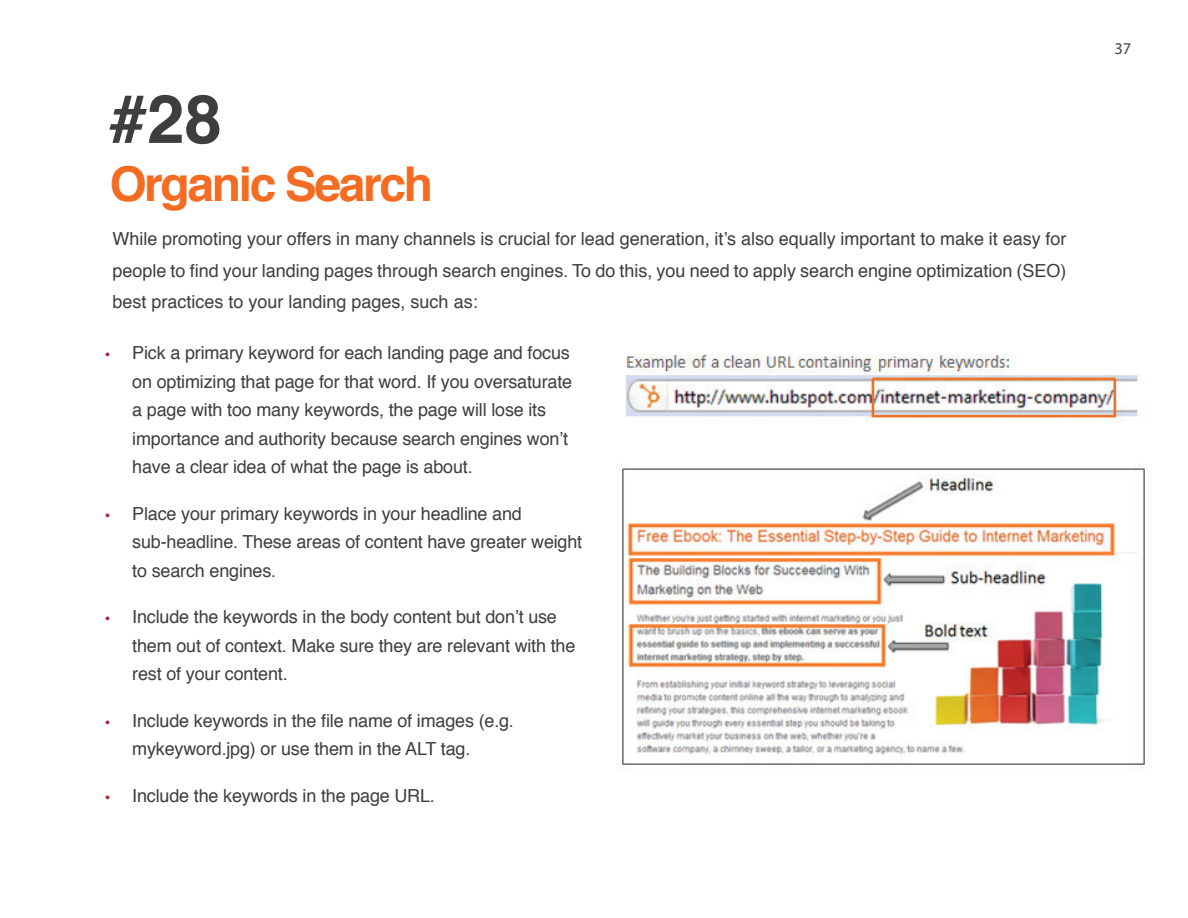
<style>
.page{position:relative;width:1188px;height:918px;background:#fff}
.page>*{position:absolute;margin:0;border:0;box-sizing:border-box;transform-origin:0 0}
.t1{font:700 67.5px "Helvetica";color:#3e3e3f}
.t2{font:700 48px "Helvetica";letter-spacing:-.05em;color:#f36c21}
.t3{font:18px/28.5px "Helvetica";letter-spacing:-.01em;color:#3e3e3f}
.t4{font:16.5px "Myriad Pro";color:#434343}
.s1{font-family:"Myriad Pro";font-size:17.7px;color:#ad2129}
</style>
<div class="page">
<img style="left:622px;top:354px;width:523px;height:411px">
<p class="t1" style="left:109px;top:65px;width:114px">#28</p>
<p class="t2" style="left:109px;top:145px;width:325px">Organic Search</p>
<p class="t3" style="left:112px;top:224px;width:956px;line-height:31.5px;text-align:justify">While promoting your offers in many channels is crucial for lead generation, it’s also equally important to make it easy for people to find your landing pages through search engines. To do this, you need to apply search engine optimization (SEO) best practices to your landing pages, such as:</p>
<p class="t3" style="left:132px;top:339px;width:441px;text-indent:-27px"><span class="s1">•</span> Pick a primary keyword for each landing page and focus on optimizing that page for that word. If you oversaturate a page with too many keywords, the page will lose its importance and authority because search engines won’t have a clear idea of what the page is about.</p>
<p class="t3" style="left:132px;top:500px;width:452px;text-indent:-27px"><span class="s1">•</span> Place your primary keywords in your headline and sub-headline. These areas of content have greater weight to search engines.</p>
<p class="t3" style="left:132px;top:603px;width:445px;text-indent:-27px"><span class="s1">•</span> Include the keywords in the body content but don’t use them out of context. Make sure they are relevant with the rest of your content.</p>
<p class="t3" style="left:132px;top:707px;width:383px;text-indent:-27px"><span class="s1">•</span> Include keywords in the file name of images (e.g. mykeyword.jpg) or use them in the ALT tag.</p>
<p class="t3" style="left:105px;top:782px;width:331px"><span class="s1">•</span> Include the keywords in the page URL.</p>
<p class="t4" style="left:1114px;top:38px;width:18px">37</p>
</div>
